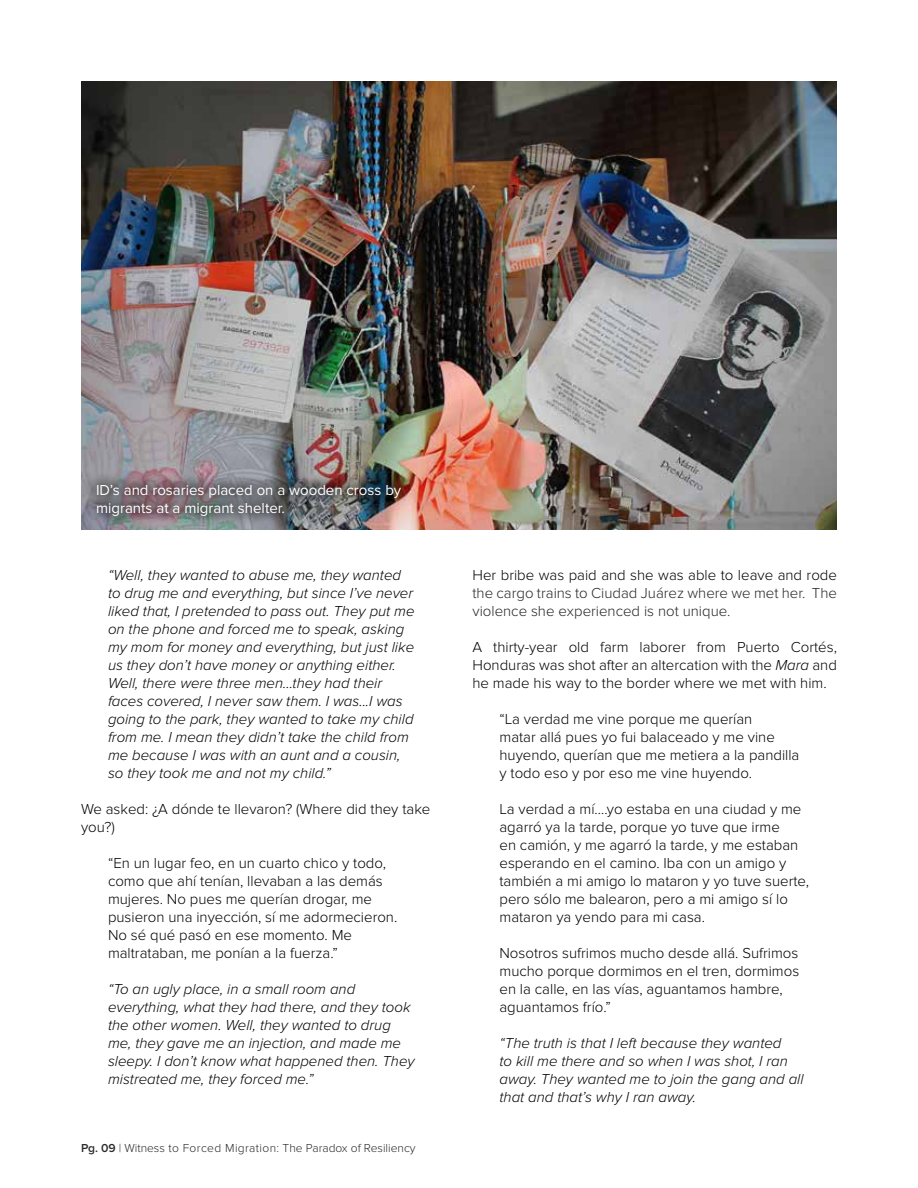
<style>
.page{position:relative;width:918px;height:1188px;background:#fff}
.page>*{position:absolute;margin:0;border:0;box-sizing:border-box;transform-origin:0 0}
.t1{font:300 15px/18px "Proxima Nova";color:#000}
.t2{font:italic 300 15px/18px "Proxima Nova";color:#000}
.t3{font:300 15px/18px "Proxima Nova";color:#262626}
.t4{font:15px/18px "Proxima Nova";color:#fff}
.t5{font:300 12px "Proxima Nova";color:#2a2a2a}
.s1{font-weight:600}
.s2{font-style:italic}
</style>
<div class="page">
<img style="left:82px;top:81px;width:755px;height:448px">
<img style="left:85px;top:472px;width:328px;height:56px">
<p class="t4" style="left:96px;top:481px;width:307px">ID’s and rosaries placed on a wooden cross by migrants at a migrant shelter.</p>
<p class="t2" style="left:108px;top:566px;width:308px">“Well, they wanted to abuse me, they wanted to drug me and everything, but since I’ve never liked that, I pretended to pass out. They put me on the phone and forced me to speak, asking my mom for money and everything, but just like us they don’t have money or anything either.<br>Well, there were three men...they had their faces covered, I never saw them. I was...I was going to the park, they wanted to take my child from me. I mean they didn’t take the child from me because I was with an aunt and a cousin, so they took me and not my child.”</p>
<p class="t1" style="left:81px;top:800px;width:351px">We asked: ¿A dónde te llevaron? (Where did they take you?)</p>
<p class="t1" style="left:108px;top:854px;width:291px">“En un lugar feo, en un cuarto chico y todo, como que ahí tenían, llevaban a las demás mujeres. No pues me querían drogar, me pusieron una inyección, sí me adormecieron.<br>No sé qué pasó en ese momento. Me maltrataban, me ponían a la fuerza.”</p>
<p class="t2" style="left:108px;top:980px;width:308px">“To an ugly place, in a small room and everything, what they had there, and they took the other women. Well, they wanted to drug me, they gave me an injection, and made me sleepy. I don’t know what happened then. They mistreated me, they forced me.”</p>
<p class="t5" style="left:81px;top:1141px;width:336px"><span class="s1">Pg. 09</span> | Witness to Forced Migration: The Paradox of Resiliency</p>
<p class="t1" style="left:472px;top:566px;width:366px">Her bribe was paid and she was able to leave and rode</p>
<p class="t3" style="left:472px;top:584px;width:366px">the cargo trains to Ciudad Juárez where we met her. The violence she experienced is not unique.</p>
<p class="t1" style="left:472px;top:638px;width:366px;text-align:justify">A thirty-year old farm laborer from Puerto Cortés, Honduras was shot after an altercation with the <span class="s2">Mara</span> and he made his way to the border where we met with him.</p>
<p class="t1" style="left:500px;top:710px;width:301px">“La verdad me vine porque me querían<br>matar allá pues yo fui balaceado y me vine huyendo, querían que me metiera a la pandilla y todo eso y por eso me vine huyendo.</p>
<p class="t1" style="left:500px;top:800px;width:311px">La verdad a mí….yo estaba en una ciudad y me agarró ya la tarde, porque yo tuve que irme<br>en camión, y me agarró la tarde, y me estaban esperando en el camino. Iba con un amigo y también a mi amigo lo mataron y yo tuve suerte, pero sólo me balearon, pero a mi amigo sí lo mataron ya yendo para mi casa.</p>
<p class="t1" style="left:500px;top:944px;width:301px">Nosotros sufrimos mucho desde allá. Sufrimos mucho porque dormimos en el tren, dormimos en la calle, en las vías, aguantamos hambre, aguantamos frío.”</p>
<p class="t2" style="left:500px;top:1034px;width:306px">“The truth is that I left because they wanted<br>to kill me there and so when I was shot, I ran away. They wanted me to join the gang and all that and that’s why I ran away.</p>
</div>
